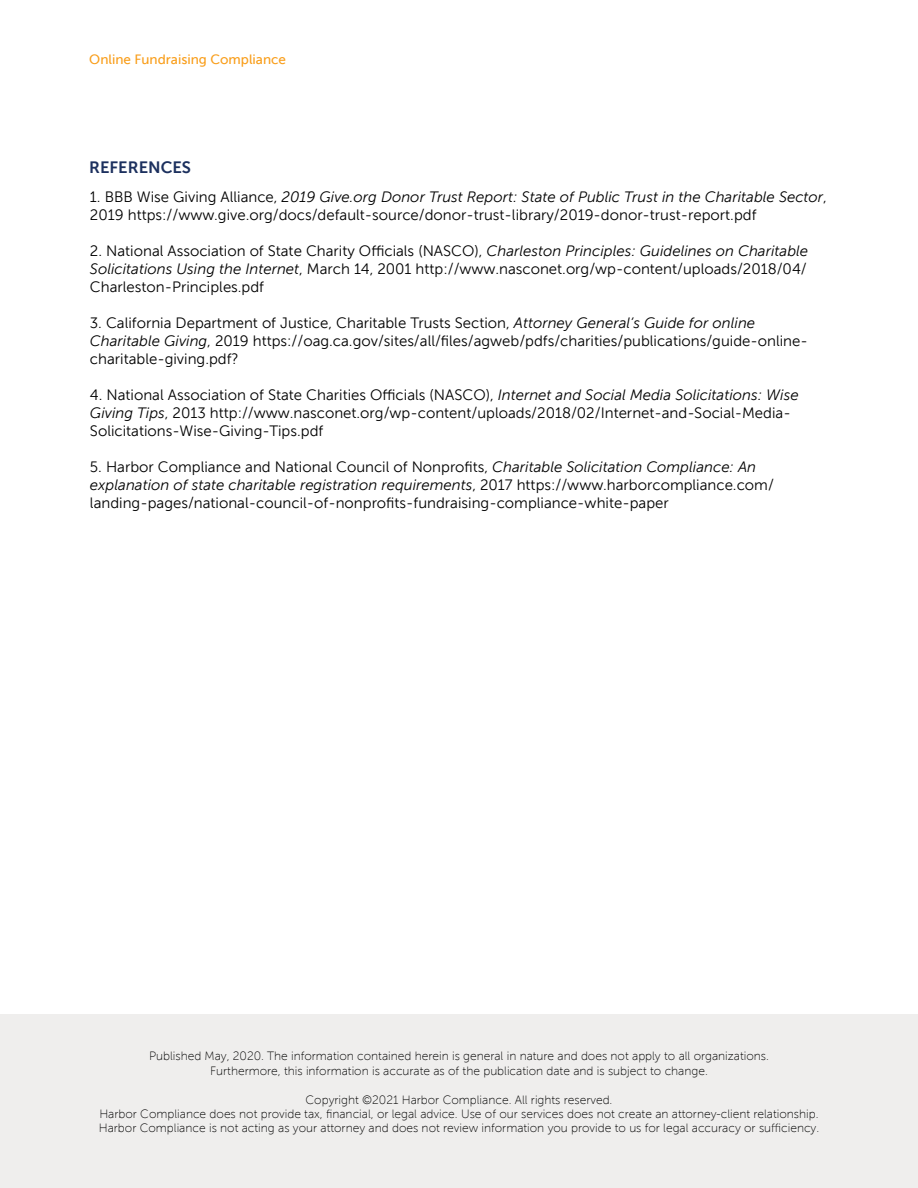
<style>
.page{position:relative;width:918px;height:1188px;background:#fff}
.page>*{position:absolute;margin:0;border:0;box-sizing:border-box;transform-origin:0 0}
.t1{font:16.5px "Museo Sans 700";color:#1c305e}
.t2{font:15px/18px "Museo Sans 300";color:#000}
.t3{font:13.5px "Museo Sans 500";color:#f99e1b}
.t4{font:12px/14.4px "Museo Sans 100";color:#000;text-align:center}
.s1{font-style:italic}
</style>
<div class="page">
<div style="left:0;top:1015px;width:918px;height:173px;background:#efeeed"></div>
<p class="t3" style="left:89px;top:52px;width:198px">Online Fundraising Compliance</p>
<p class="t1" style="left:89px;top:159px;width:103px">REFERENCES</p>
<p class="t2" style="left:90px;top:188px;width:738px">1. BBB Wise Giving Alliance, <span class="s1">2019 Give.org Donor Trust Report: State of Public Trust in the Charitable Sector</span>,<br>2019 https://www.give.org/docs/default-source/donor-trust-library/2019-donor-trust-report.pdf</p>
<p class="t2" style="left:90px;top:242px;width:720px;text-align:justify">2. National Association of State Charity Officials (NASCO), <span class="s1">Charleston Principles: Guidelines on Charitable Solicitations Using the Internet</span>, March 14, 2001 http://www.nasconet.org/wp-content/uploads/2018/04/ Charleston-Principles.pdf</p>
<p class="t2" style="left:90px;top:314px;width:719px">3. California Department of Justice, Charitable Trusts Section, <span class="s1">Attorney General’s Guide for online<br>Charitable Giving</span>, 2019 https://oag.ca.gov/sites/all/files/agweb/pdfs/charities/publications/guide-online&shy;charitable-giving.pdf?</p>
<p class="t2" style="left:90px;top:386px;width:710px">4. National Association of State Charities Officials (NASCO), <span class="s1">Internet and Social Media Solicitations: Wise<br>Giving Tips</span>, 2013 http://www.nasconet.org/wp-content/uploads/2018/02/Internet-and-Social-Media-<br>Solicitations-Wise-Giving-Tips.pdf</p>
<p class="t2" style="left:90px;top:458px;width:685px">5. Harbor Compliance and National Council of Nonprofits, <span class="s1">Charitable Solicitation Compliance: An explanation of state charitable registration requirements</span>, 2017 https://www.harborcompliance.com/ landing-pages/national-council-of-nonprofits-fundraising-compliance-white-paper</p>
<p class="t4" style="left:149px;top:1049px;width:621px">Published May, 2020. The information contained herein is general in nature and does not apply to all organizations.<br>Furthermore, this information is accurate as of the publication date and is subject to change.</p>
<p class="t4" style="left:99px;top:1092px;width:722px">Copyright ©2021 Harbor Compliance. All rights reserved.<br>Harbor Compliance does not provide tax, financial, or legal advice. Use of our services does not create an attorney-client relationship.<br>Harbor Compliance is not acting as your attorney and does not review information you provide to us for legal accuracy or sufficiency.</p>
</div>
